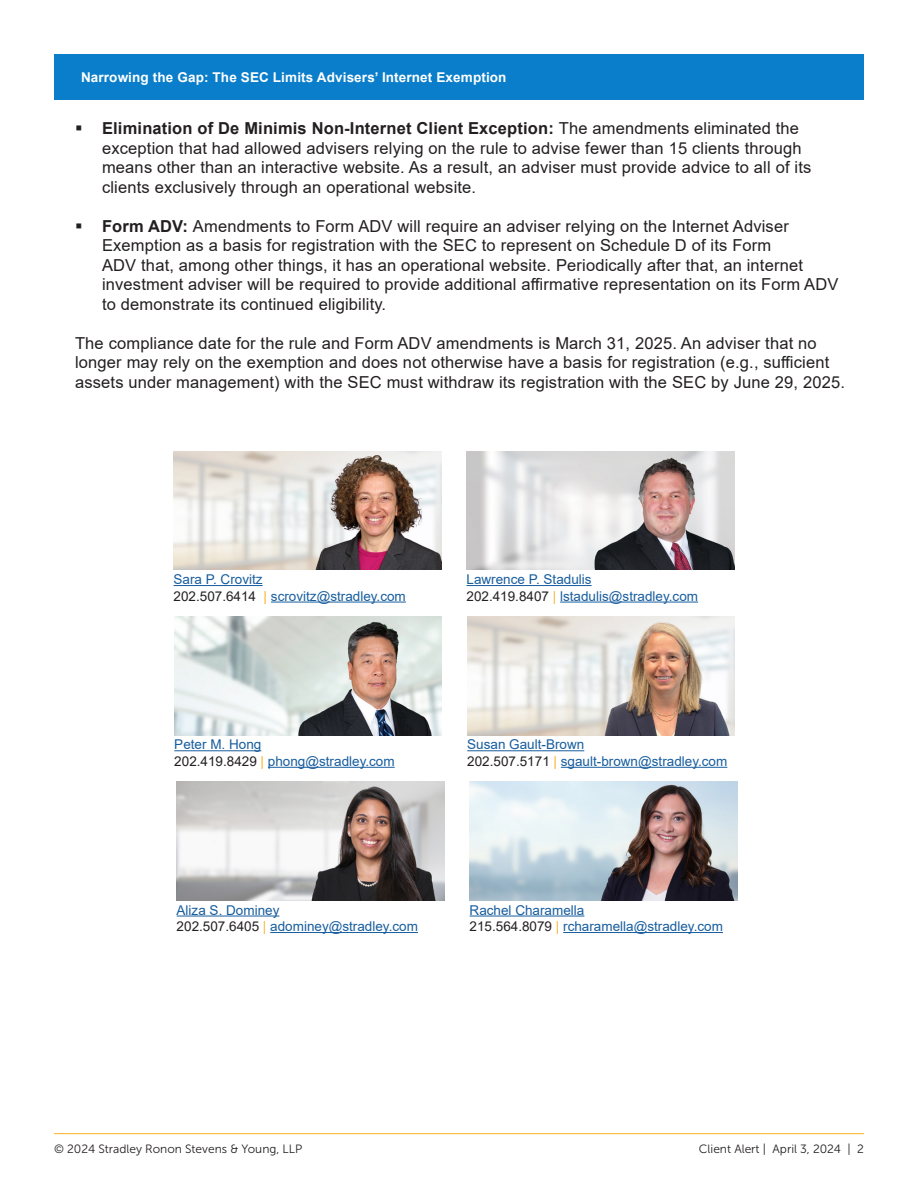
<style>
.page{position:relative;width:918px;height:1188px;background:#fff}
.page>*{position:absolute;margin:0;border:0;box-sizing:border-box;transform-origin:0 0}
.Body_Text{font:16.5px/19.5px "Arial";letter-spacing:.01em;color:#231f20}
.t1{font:13.5px "Arial";color:#175d9e}
.t2{font:700 13.5px "Arial";letter-spacing:.01em;color:#fff}
.t3{font:12px "Museo Sans 300";color:#231f20}
.s1{font-weight:700}
.s2{color:#231f20}
.s3{color:#feb127}
</style>
<div class="page">
<hr style="left:54px;top:1133px;width:810px;height:1px;background:#feb127">
<div style="left:54px;top:54px;width:810px;height:45px;background:#0a7eca"></div>
<hr style="left:174px;top:585px;width:89px;height:1px;background:#175d9e">
<hr style="left:271px;top:602px;width:135px;height:1px;background:#175d9e">
<img style="left:174px;top:451px;width:267px;height:119px">
<img style="left:467px;top:451px;width:267px;height:119px">
<hr style="left:467px;top:585px;width:125px;height:1px;background:#175d9e">
<hr style="left:560px;top:602px;width:138px;height:1px;background:#175d9e">
<hr style="left:174px;top:750px;width:87px;height:1px;background:#175d9e">
<hr style="left:268px;top:767px;width:127px;height:1px;background:#175d9e">
<img style="left:174px;top:617px;width:268px;height:118px">
<img style="left:467px;top:617px;width:268px;height:118px">
<hr style="left:467px;top:750px;width:117px;height:1px;background:#175d9e">
<hr style="left:561px;top:767px;width:166px;height:1px;background:#175d9e">
<hr style="left:177px;top:916px;width:102px;height:1px;background:#175d9e">
<hr style="left:270px;top:932px;width:148px;height:1px;background:#175d9e">
<img style="left:177px;top:782px;width:267px;height:118px">
<img style="left:470px;top:782px;width:267px;height:118px">
<hr style="left:470px;top:916px;width:114px;height:1px;background:#175d9e">
<hr style="left:563px;top:932px;width:160px;height:1px;background:#175d9e">
<p class="t2" style="left:81px;top:67px;width:427px">Narrowing the Gap: The SEC Limits Advisers’ Internet Exemption</p>
<p class="Body_Text" style="left:102px;top:118px;width:711px"><span class="s1">Elimination of De Minimis Non-Internet Client Exception:</span> The amendments eliminated the exception that had allowed advisers relying on the rule to advise fewer than 15 clients through means other than an interactive website. As a result, an adviser must provide advice to all of its clients exclusively through an operational website.</p>
<p class="Body_Text" style="left:102px;top:216px;width:738px"><span class="s1">Form ADV:</span> Amendments to Form ADV will require an adviser relying on the Internet Adviser Exemption as a basis for registration with the SEC to represent on Schedule D of its Form<br>ADV that, among other things, it has an operational website. Periodically after that, an internet investment adviser will be required to provide additional affirmative representation on its Form ADV to demonstrate its continued eligibility.</p>
<p class="Body_Text" style="left:75px;top:333px;width:771px">The compliance date for the rule and Form ADV amendments is March 31, 2025. An adviser that no longer may rely on the exemption and does not otherwise have a basis for registration (e.g., sufficient assets under management) with the SEC must withdraw its registration with the SEC by June 29, 2025.</p>
<p class="t1" style="left:174px;top:570px;width:91px">Sara P. Crovitz</p>
<p class="t1" style="left:174px;top:587px;width:234px"><span class="s2">202.507.6414</span> <span class="s3">|</span> scrovitz@stradley.com</p>
<p class="t1" style="left:467px;top:570px;width:127px">Lawrence P. Stadulis</p>
<p class="t1" style="left:467px;top:587px;width:233px"><span class="s2">202.419.8407</span> <span class="s3">|</span> lstadulis@stradley.com</p>
<p class="t1" style="left:174px;top:735px;width:89px">Peter M. Hong</p>
<p class="t1" style="left:174px;top:752px;width:222px"><span class="s2">202.419.8429</span> <span class="s3">|</span> phong@stradley.com</p>
<p class="t1" style="left:467px;top:735px;width:119px">Susan Gault-Brown</p>
<p class="t1" style="left:467px;top:752px;width:262px"><span class="s2">202.507.5171</span> <span class="s3">|</span> sgault-brown@stradley.com</p>
<p class="t1" style="left:177px;top:901px;width:104px">Aliza S. Dominey</p>
<p class="t1" style="left:177px;top:917px;width:243px"><span class="s2">202.507.6405</span> <span class="s3">|</span> adominey@stradley.com</p>
<p class="t1" style="left:470px;top:901px;width:116px">Rachel Charamella</p>
<p class="t1" style="left:470px;top:917px;width:255px"><span class="s2">215.564.8079</span> <span class="s3">|</span> rcharamella@stradley.com</p>
<p class="t3" style="left:54px;top:1142px;width:250px">© 2024 Stradley Ronon Stevens &amp; Young, LLP</p>
<p class="t3" style="left:699px;top:1142px;width:167px">Client Alert | April 3, 2024 | 2</p>
</div>
